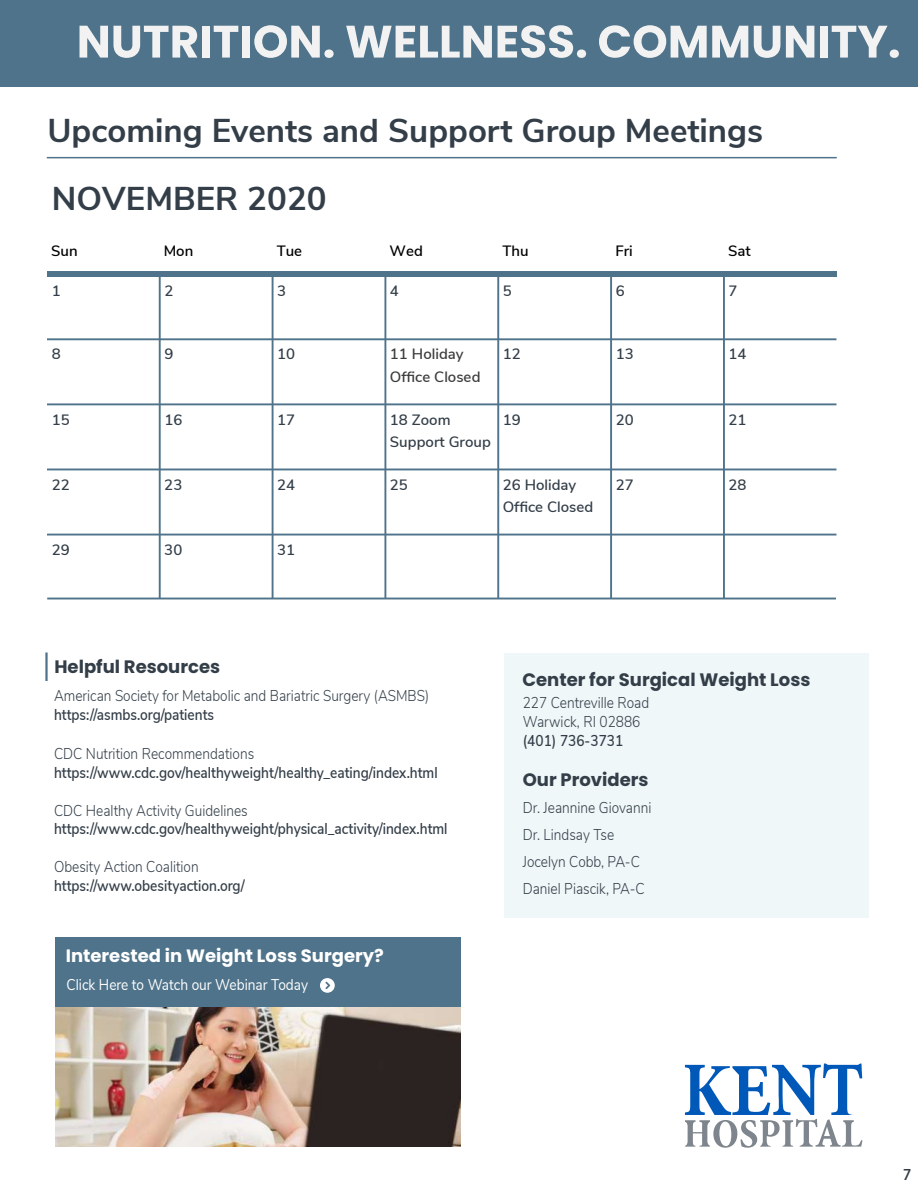
<style>
.page{position:relative;width:918px;height:1188px;background:#fff}
.page>*{position:absolute;margin:0;border:0;box-sizing:border-box;transform-origin:0 0}
.t1{font:700 33px/68.1px "Nunito Sans";color:#333e48}
.t2{font:700 18px "Poppins";color:#333e48}
.t3{font:700 17.85px "Poppins";color:#fff}
.t4{font:300 15.75px/27px "Nunito Sans";color:#333e48;scale:.87 1}
.t5{font:600 15.75px "Nunito Sans";color:#333e48;scale:.87 1}
.t6{font:700 15.75px "Nunito Sans";color:#333e48;scale:.87 1}
.t7{font:15.6px "Nunito Sans";color:#fff;scale:.88 1}
.t8{font:600 15px/22.4px "Nunito Sans";letter-spacing:.005em;color:#333e48}
.t9{font:600 15px "Nunito Sans";color:#000}
.t10{font:600 15px/22.4px "Nunito Sans";color:#3c3c3c}
</style>
<div class="page">
<div style="left:159px;top:276px;width:2px;height:322px;border:1px solid #4f738a"></div>
<div style="left:272px;top:276px;width:1px;height:322px;border:1px solid #4f738a"></div>
<div style="left:385px;top:276px;width:1px;height:322px;border:1px solid #4f738a"></div>
<div style="left:497px;top:276px;width:2px;height:322px;border:1px solid #4f738a"></div>
<div style="left:610px;top:276px;width:2px;height:322px;border:1px solid #4f738a"></div>
<div style="left:723px;top:276px;width:2px;height:322px;border:1px solid #4f738a"></div>
<div style="left:47px;top:271px;width:113px;height:5px;background:#4f738a"></div>
<div style="left:160px;top:271px;width:564px;height:5px;background:#4f738a"></div>
<div style="left:724px;top:271px;width:113px;height:5px;background:#4f738a"></div>
<div style="left:47px;top:338px;width:113px;height:2px;border:1px solid #4f738a"></div>
<div style="left:159px;top:338px;width:565px;height:2px;border:1px solid #4f738a"></div>
<div style="left:724px;top:338px;width:112px;height:2px;border:1px solid #4f738a"></div>
<div style="left:47px;top:404px;width:113px;height:1px;border:1px solid #4f738a"></div>
<div style="left:159px;top:404px;width:565px;height:1px;border:1px solid #4f738a"></div>
<div style="left:724px;top:404px;width:112px;height:1px;border:1px solid #4f738a"></div>
<div style="left:47px;top:469px;width:113px;height:1px;border:1px solid #4f738a"></div>
<div style="left:159px;top:469px;width:565px;height:1px;border:1px solid #4f738a"></div>
<div style="left:724px;top:469px;width:112px;height:1px;border:1px solid #4f738a"></div>
<div style="left:47px;top:534px;width:113px;height:1px;border:1px solid #4f738a"></div>
<div style="left:159px;top:534px;width:565px;height:1px;border:1px solid #4f738a"></div>
<div style="left:724px;top:534px;width:112px;height:1px;border:1px solid #4f738a"></div>
<hr style="left:47px;top:157px;width:790px;height:1px;background:#4f738a">
<div style="left:47px;top:598px;width:789px;height:1px;border:1px solid #4f738a"></div>
<div style="left:0;top:0;width:918px;height:86px;background:#4f738a"></div>
<svg style="left:80px;top:26px;width:117px;height:32px"></svg>
<div style="left:202px;top:26px;width:8px;height:32px;background:#f2f2f2"></div>
<svg style="left:214px;top:26px;width:24px;height:32px"></svg>
<div style="left:242px;top:26px;width:8px;height:32px;background:#f2f2f2"></div>
<svg style="left:254px;top:25px;width:80px;height:33px"></svg>
<svg style="left:346px;top:26px;width:146px;height:32px"></svg>
<svg style="left:498px;top:25px;width:88px;height:33px"></svg>
<svg style="left:599px;top:25px;width:149px;height:33px"></svg>
<svg style="left:754px;top:26px;width:26px;height:32px"></svg>
<svg style="left:786px;top:26px;width:28px;height:32px"></svg>
<div style="left:820px;top:26px;width:8px;height:32px;background:#f2f2f2"></div>
<svg style="left:832px;top:26px;width:67px;height:32px"></svg>
<hr style="left:45px;top:652px;width:3px;height:29px;background:#4f738a">
<svg style="left:685px;top:1064px;width:177px;height:84px"></svg>
<div style="left:504px;top:653px;width:364px;height:264px;background:#f0f7f9"></div>
<div style="left:55px;top:937px;width:405px;height:70px;background:#4f738a"></div>
<svg style="left:320px;top:978px;width:15px;height:15px"></svg>
<img style="left:55px;top:1007px;width:405px;height:140px">
<h1 class="t1" style="left:48px;top:94px;width:717px">Upcoming Events and Support Group Meetings<br>NOVEMBER 2020</h1>
<p class="t9" style="left:51px;top:239px;width:28px">Sun</p>
<p class="t9" style="left:164px;top:239px;width:31px">Mon</p>
<p class="t9" style="left:277px;top:239px;width:27px">Tue</p>
<p class="t9" style="left:390px;top:239px;width:35px">Wed</p>
<p class="t9" style="left:502px;top:239px;width:28px">Thu</p>
<p class="t9" style="left:615px;top:239px;width:19px">Fri</p>
<p class="t9" style="left:728px;top:239px;width:24px">Sat</p>
<p class="t8" style="left:52px;top:279px;width:10px">1</p>
<p class="t8" style="left:164px;top:279px;width:10px">2</p>
<p class="t8" style="left:277px;top:279px;width:10px">3</p>
<p class="t8" style="left:390px;top:279px;width:10px">4</p>
<p class="t8" style="left:503px;top:279px;width:10px">5</p>
<p class="t8" style="left:616px;top:279px;width:10px">6</p>
<p class="t8" style="left:729px;top:279px;width:10px">7</p>
<p class="t8" style="left:52px;top:342px;width:10px">8</p>
<p class="t8" style="left:164px;top:342px;width:10px">9</p>
<p class="t8" style="left:277px;top:342px;width:20px">10</p>
<p class="t10" style="left:390px;top:342px;width:92px">11 Holiday<br>Office Closed</p>
<p class="t8" style="left:503px;top:342px;width:20px">12</p>
<p class="t8" style="left:616px;top:342px;width:20px">13</p>
<p class="t8" style="left:729px;top:342px;width:20px">14</p>
<p class="t8" style="left:52px;top:407px;width:20px">15</p>
<p class="t8" style="left:164px;top:407px;width:20px">16</p>
<p class="t8" style="left:277px;top:407px;width:20px">17</p>
<p class="t8" style="left:390px;top:407px;width:103px">18 Zoom<br>Support Group</p>
<p class="t8" style="left:503px;top:407px;width:20px">19</p>
<p class="t8" style="left:616px;top:407px;width:20px">20</p>
<p class="t8" style="left:729px;top:407px;width:20px">21</p>
<p class="t8" style="left:52px;top:472px;width:20px">22</p>
<p class="t8" style="left:164px;top:472px;width:20px">23</p>
<p class="t8" style="left:277px;top:472px;width:20px">24</p>
<p class="t8" style="left:390px;top:472px;width:20px">25</p>
<p class="t8" style="left:503px;top:472px;width:92px">26 Holiday<br>Office Closed</p>
<p class="t8" style="left:616px;top:472px;width:20px">27</p>
<p class="t8" style="left:729px;top:472px;width:20px">28</p>
<p class="t8" style="left:52px;top:538px;width:20px">29</p>
<p class="t8" style="left:164px;top:538px;width:20px">30</p>
<p class="t8" style="left:277px;top:538px;width:20px">31</p>
<p class="t2" style="left:54px;top:657px;width:167px">Helpful Resources</p>
<p class="t4" style="left:54px;top:681px;width:433px">American Society for Metabolic and Bariatric Surgery (ASMBS)</p>
<p class="t5" style="left:54px;top:703px;width:185px">https://asmbs.org/patients</p>
<p class="t4" style="left:54px;top:739px;width:232px">CDC Nutrition Recommendations</p>
<p class="t5" style="left:54px;top:761px;width:443px">https://www.cdc.gov/healthyweight/healthy_eating/index.html</p>
<p class="t4" style="left:54px;top:796px;width:224px">CDC Healthy Activity Guidelines</p>
<p class="t5" style="left:54px;top:817px;width:454px">https://www.cdc.gov/healthyweight/physical_activity/index.html</p>
<p class="t4" style="left:54px;top:852px;width:168px">Obesity Action Coalition</p>
<p class="t5" style="left:54px;top:874px;width:221px">https://www.obesityaction.org/</p>
<p class="t3" style="left:66px;top:946px;width:320px">Interested in Weight Loss Surgery?</p>
<p class="t7" style="left:66px;top:974px;width:276px">Click Here to Watch our Webinar Today</p>
<p class="t2" style="left:522px;top:669px;width:289px">Center for Surgical Weight Loss</p>
<p class="t4" style="left:523px;top:693px;width:147px;line-height:18.8px">227 Centreville Road<br>Warwick, RI 02886</p>
<p class="t5" style="left:523px;top:729px;width:117px">(401) 736-3731</p>
<p class="t2" style="left:523px;top:770px;width:127px">Our Providers</p>
<p class="t4" style="left:523px;top:794px;width:149px">Dr. Jeannine Giovanni<br>Dr. Lindsay Tse<br>Jocelyn Cobb, PA-C<br>Daniel Piascik, PA-C</p>
<p class="t6" style="left:903px;top:1163px;width:11px">7</p>
</div>
